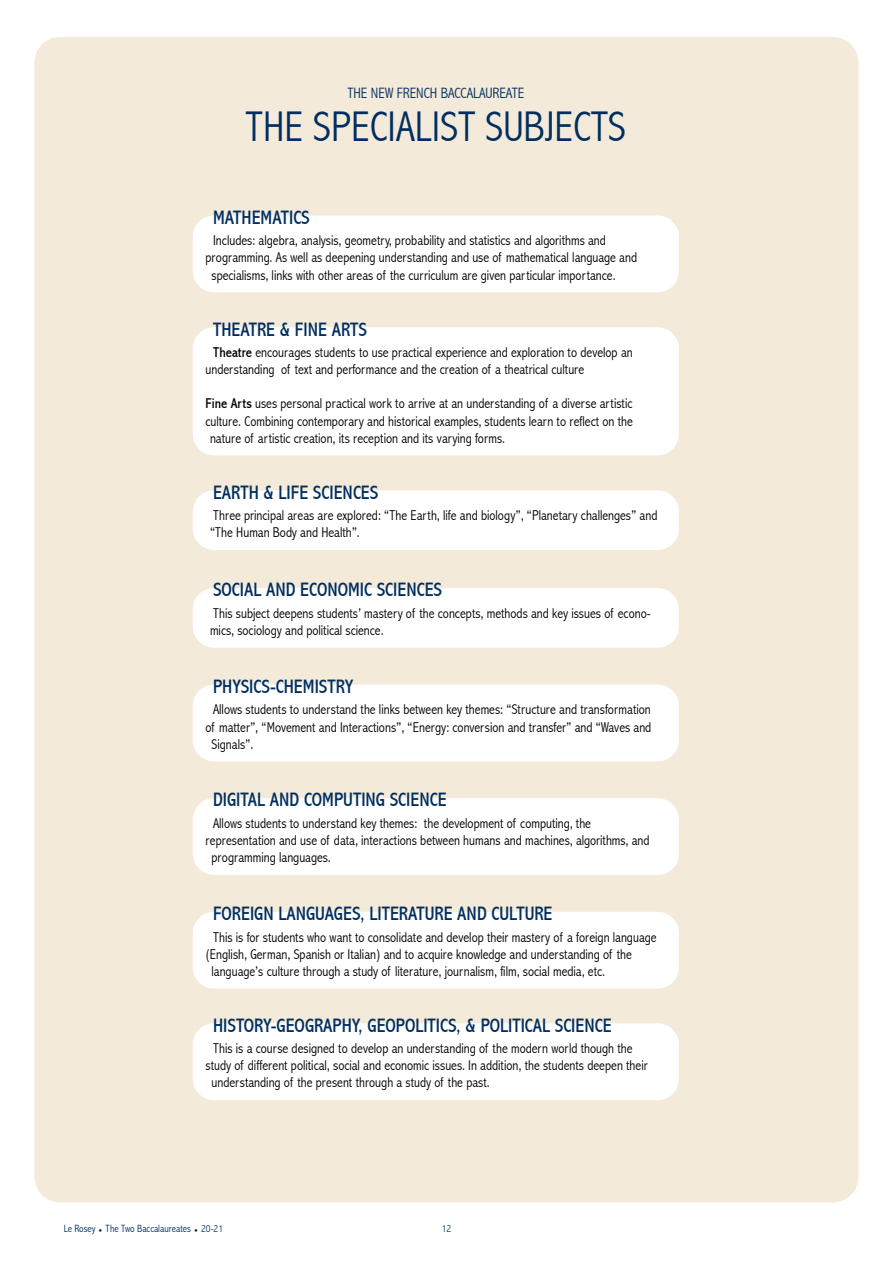
<style>
.page{position:relative;width:893px;height:1263px;background:#fff}
.page>*{position:absolute;margin:0;border:0;box-sizing:border-box;transform-origin:0 0}
.t1{font:300 condensed 43.05px "Abadi";color:#002e5f}
.t2{font:condensed 19.5px "Abadi";color:#002e5f}
.t3{font:300 condensed 15px "Abadi";color:#002e5f}
.t4{font:300 condensed 14.25px/17.1px "Abadi";color:#000}
.t5{font:300 condensed 10.5px "Abadi";color:#002e5f}
.s1{font-weight:400}
</style>
<div class="page">
<div style="left:34px;top:37px;width:824px;height:1165px;background:#f4ead9;border-radius:26px"></div>
<div style="left:193px;top:215px;width:486px;height:77px;background:#fff;border-radius:21px"></div>
<div style="left:193px;top:490px;width:486px;height:60px;background:#fff;border-radius:21px"></div>
<div style="left:193px;top:588px;width:486px;height:60px;background:#fff;border-radius:21px"></div>
<div style="left:193px;top:912px;width:486px;height:77px;background:#fff;border-radius:21px"></div>
<div style="left:193px;top:1023px;width:486px;height:77px;background:#fff;border-radius:21px"></div>
<div style="left:193px;top:327px;width:486px;height:128px;background:#fff;border-radius:21px"></div>
<div style="left:193px;top:684px;width:486px;height:77px;background:#fff;border-radius:21px"></div>
<div style="left:193px;top:798px;width:486px;height:77px;background:#fff;border-radius:21px"></div>
<p class="t3" style="left:347px;top:84px;width:179px">THE NEW FRENCH BACCALAUREATE</p>
<h1 class="t1" style="left:246px;top:101px;width:382px">THE SPECIALIST SUBJECTS</h1>
<h2 class="t2" style="left:213px;top:206px;width:98px">MATHEMATICS</h2>
<p class="t4" style="left:213px;top:232px;width:394px">Includes: algebra, analysis, geometry, probability and statistics and algorithms and</p>
<p class="t4" style="left:206px;top:249px;width:433px">programming. As well as deepening understanding and use of mathematical language and</p>
<p class="t4" style="left:212px;top:266px;width:406px">specialisms, links with other areas of the curriculum are given particular importance.</p>
<h2 class="t2" style="left:213px;top:318px;width:156px">THEATRE &amp; FINE ARTS</h2>
<p class="t4" style="left:206px;top:344px;width:429px;text-indent:7px"><span class="s1">Theatre</span> encourages students to use practical experience and exploration to develop an understanding of text and performance and the creation of a theatrical culture</p>
<p class="t4" style="left:206px;top:395px;width:428px"><span class="s1">Fine Arts</span> uses personal practical work to arrive at an understanding of a diverse artistic</p>
<p class="t4" style="left:206px;top:412px;width:429px">culture. Combining contemporary and historical examples, students learn to reflect on the</p>
<p class="t4" style="left:210px;top:429px;width:297px">nature of artistic creation, its reception and its varying forms.</p>
<h2 class="t2" style="left:213px;top:481px;width:167px">EARTH &amp; LIFE SCIENCES</h2>
<p class="t4" style="left:210px;top:507px;width:449px">Three principal areas are explored: “The Earth, life and biology”, “Planetary challenges” and “The Human Body and Health”.</p>
<h2 class="t2" style="left:213px;top:578px;width:231px">SOCIAL AND ECONOMIC SCIENCES</h2>
<p class="t4" style="left:210px;top:605px;width:442px">This subject deepens students’ mastery of the concepts, methods and key issues of econo&shy;mics, sociology and political science.</p>
<h2 class="t2" style="left:213px;top:675px;width:142px">PHYSICS-CHEMISTRY</h2>
<p class="t4" style="left:213px;top:701px;width:439px">Allows students to understand the links between key themes: “Structure and transformation</p>
<p class="t4" style="left:206px;top:718px;width:447px">of matter”, “Movement and Interactions”, “Energy: conversion and transfer” and “Waves and</p>
<p class="t4" style="left:212px;top:735px;width:43px">Signals”.</p>
<h2 class="t2" style="left:213px;top:789px;width:235px">DIGITAL AND COMPUTING SCIENCE</h2>
<p class="t4" style="left:213px;top:815px;width:380px">Allows students to understand key themes: the development of computing, the</p>
<p class="t4" style="left:206px;top:832px;width:446px">representation and use of data, interactions between humans and machines, algorithms, and</p>
<p class="t4" style="left:212px;top:849px;width:121px">programming languages.</p>
<h2 class="t2" style="left:213px;top:902px;width:341px">FOREIGN LANGUAGES, LITERATURE AND CULTURE</h2>
<p class="t4" style="left:213px;top:928px;width:445px">This is for students who want to consolidate and develop their mastery of a foreign language</p>
<p class="t4" style="left:206px;top:945px;width:428px">(English, German, Spanish or Italian) and to acquire knowledge and understanding of the</p>
<p class="t4" style="left:212px;top:962px;width:395px">language’s culture through a study of literature, journalism, film, social media, etc.</p>
<h2 class="t2" style="left:213px;top:1014px;width:400px">HISTORY-GEOGRAPHY, GEOPOLITICS, &amp; POLITICAL SCIENCE</h2>
<p class="t4" style="left:213px;top:1040px;width:421px">This is a course designed to develop an understanding of the modern world though the</p>
<p class="t4" style="left:206px;top:1057px;width:444px">study of different political, social and economic issues. In addition, the students deepen their</p>
<p class="t4" style="left:212px;top:1074px;width:280px">understanding of the present through a study of the past.</p>
<p class="t5" style="left:64px;top:1222px;width:161px">Le Rosey • The Two Baccalaureates • 20-21</p>
<p class="t5" style="left:442px;top:1222px;width:11px">12</p>
</div>
